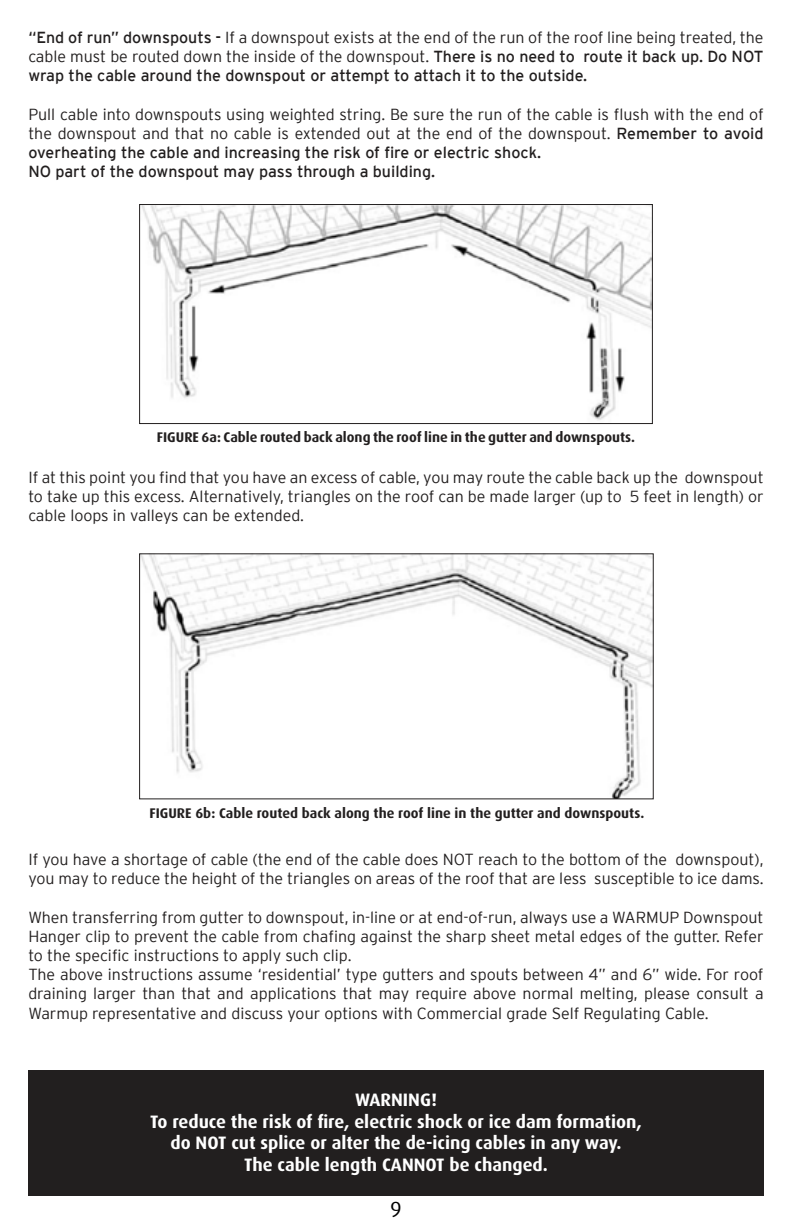
<style>
.page{position:relative;width:792px;height:1224px;background:#fff}
.page>*{position:absolute;margin:0;border:0;box-sizing:border-box;transform-origin:0 0}
.t1{font:22px "Dax";color:#000}
.t2{font:700 18px/21.6px "Dax";color:#fff;text-align:center}
.t3{font:300 16px/19.2px "Interstate";color:#221f1f}
.t4{font:16px/19.2px "Interstate";color:#221f1f;text-align:justify}
.t5{font:700 14px "Dax";color:#221f1f}
.s1{font-weight:300}
.s2{font-weight:400}
</style>
<div class="page">
<img style="left:141px;top:206px;width:510px;height:214px">
<div style="left:139px;top:204px;width:514px;height:220px;border:1px solid #221f1f"></div>
<img style="left:141px;top:555px;width:511px;height:242px">
<div style="left:139px;top:553px;width:515px;height:246px;border:1px solid #221f1f"></div>
<div style="left:28px;top:1071px;width:736px;height:125px;background:#221f1f"></div>
<p class="t4" style="left:28px;top:28px;width:737px">“End of run” downspouts - <span class="s1">If a downspout exists at the end of the run of the roof line being treated, the cable must be routed down the inside of the downspout.</span> There is no need to route it back up. Do NOT wrap the cable around the downspout or attempt to attach it to the outside.</p>
<p class="t3" style="left:28px;top:104px;width:737px">Pull cable into downspouts using weighted string. Be sure the run of the cable is flush with the end of the downspout and that no cable is extended out at the end of the downspout. <span class="s2">Remember to avoid overheating the cable and increasing the risk of fire or electric shock.<br>NO part of the downspout may pass through a building.</span></p>
<p class="t5" style="left:157px;top:429px;width:480px">FIGURE 6a: Cable routed back along the roof line in the gutter and downspouts.</p>
<p class="t3" style="left:28px;top:468px;width:737px;text-align:justify">If at this point you find that you have an excess of cable, you may route the cable back up the downspout to take up this excess. Alternatively, triangles on the roof can be made larger (up to 5 feet in length) or cable loops in valleys can be extended.</p>
<p class="t5" style="left:149px;top:805px;width:496px">FIGURE 6b: Cable routed back along the roof line in the gutter and downspouts.</p>
<p class="t3" style="left:28px;top:850px;width:737px">If you have a shortage of cable (the end of the cable does NOT reach to the bottom of the downspout), you may to reduce the height of the triangles on areas of the roof that are less susceptible to ice dams.</p>
<p class="t3" style="left:28px;top:907px;width:737px">When transferring from gutter to downspout, in-line or at end-of-run, always use a WARMUP Downspout Hanger clip to prevent the cable from chafing against the sharp sheet metal edges of the gutter. Refer to the specific instructions to apply such clip.<br>The above instructions assume ‘residential’ type gutters and spouts between 4” and 6” wide. For roof draining larger than that and applications that may require above normal melting, please consult a Warmup representative and discuss your options with Commercial grade Self Regulating Cable.</p>
<p class="t2" style="left:150px;top:1089px;width:493px">WARNING!<br>To reduce the risk of fire, electric shock or ice dam formation, do NOT cut splice or alter the de-icing cables in any way.<br>The cable length CANNOT be changed.</p>
<h1 class="t1" style="left:390px;top:1197px;width:13px">9</h1>
</div>
